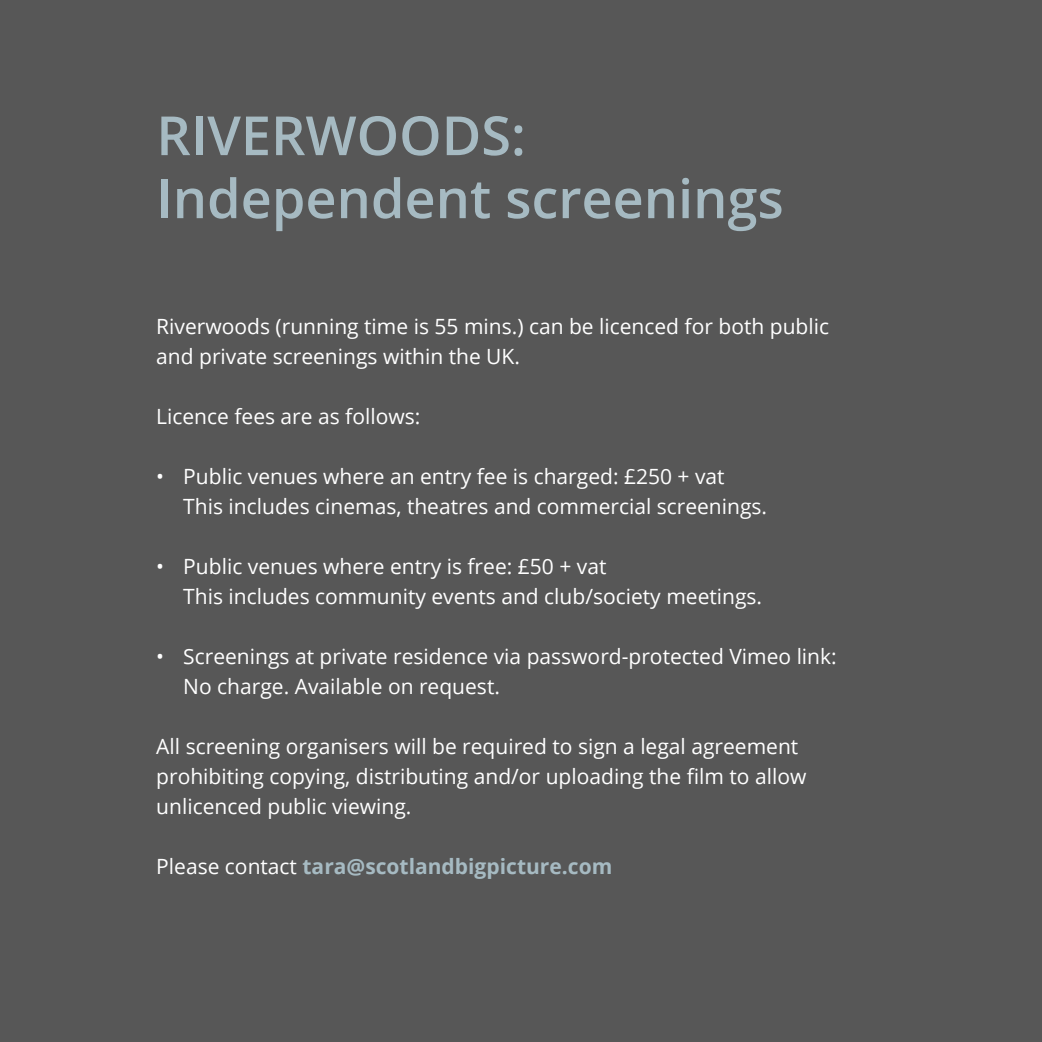
<style>
.page{position:relative;width:1042px;height:1042px;background:#575757}
.page>*{position:absolute;margin:0;border:0;box-sizing:border-box;transform-origin:0 0}
.t1{font:600 54px/63px "Open Sans";color:#a6bac2}
.t2{font:21px/30px "Open Sans";color:#fff}
.t3{font:700 21px "Open Sans";color:#a6bac2}
.s1{font-weight:400;color:#fff}
</style>
<div class="page">
<h1 class="t1" style="left:156px;top:103px;width:629px">RIVERWOODS:<br>Independent screenings</h1>
<p class="t2" style="left:156px;top:311px;width:674px">Riverwoods (running time is 55 mins.) can be licenced for both public and private screenings within the UK.</p>
<p class="t2" style="left:156px;top:401px;width:265px">Licence fees are as follows:</p>
<p class="t2" style="left:183px;top:461px;width:585px;text-indent:-27px">• Public venues where an entry fee is charged: £250 + vat<br>This includes cinemas, theatres and commercial screenings.</p>
<p class="t2" style="left:183px;top:551px;width:580px;text-indent:-27px">• Public venues where entry is free: £50 + vat<br>This includes community events and club/society meetings.</p>
<p class="t2" style="left:183px;top:641px;width:655px;text-indent:-27px">• Screenings at private residence via password-protected Vimeo link:<br>No charge. Available on request.</p>
<p class="t2" style="left:156px;top:731px;width:651px">All screening organisers will be required to sign a legal agreement prohibiting copying, distributing and/or uploading the film to allow unlicenced public viewing.</p>
<p class="t3" style="left:156px;top:852px;width:457px"><span class="s1">Please contact</span> tara@scotlandbigpicture.com</p>
</div>
